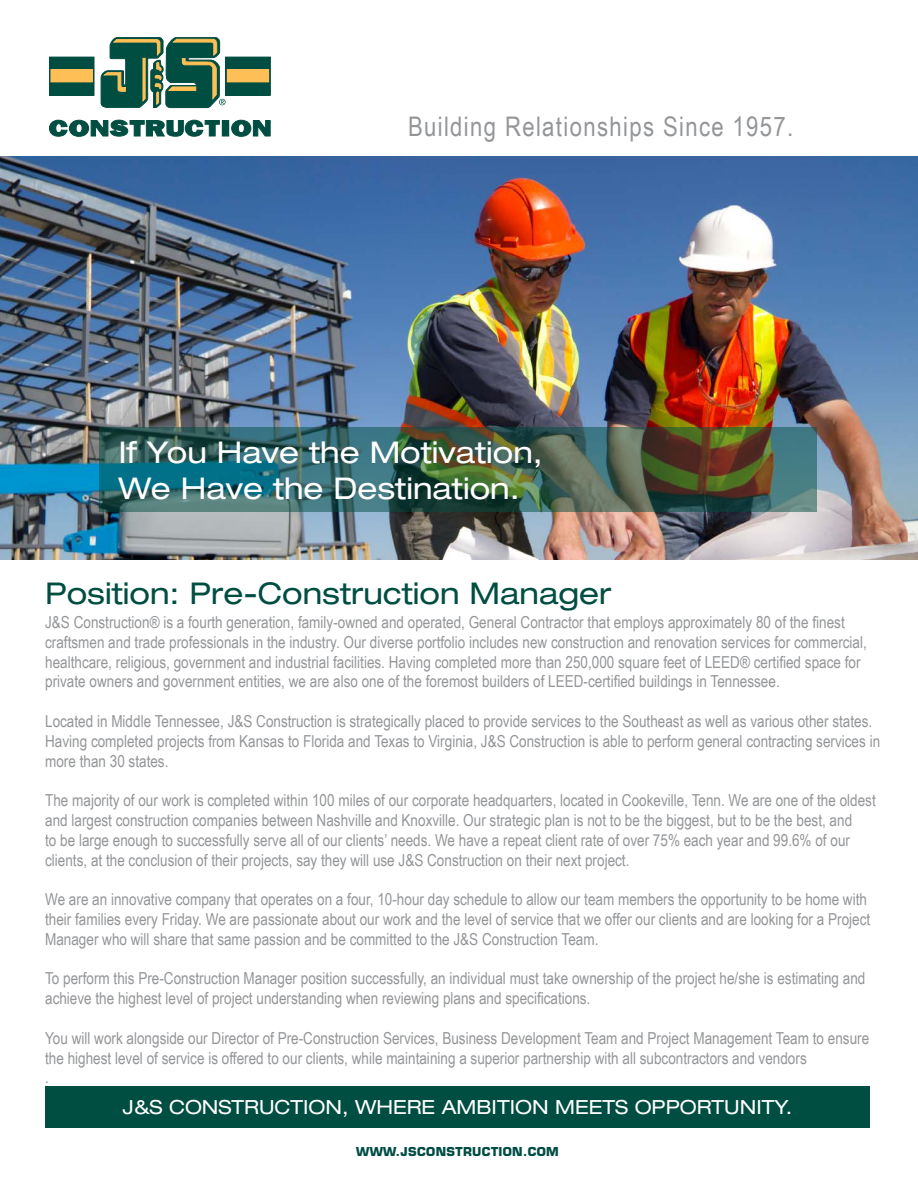
<style>
.page{position:relative;width:918px;height:1188px;background:#fff}
.page>*{position:absolute;margin:0;border:0;box-sizing:border-box;transform-origin:0 0}
.t1{font:expanded 30px/36px "Helvetica Neue LT Std";color:#fff}
.t2{font:expanded 30px "Helvetica Neue LT Std";color:#004d41}
.t3{font:27px "Arial Narrow";letter-spacing:.05em;color:#939598}
.t4{font:expanded 19.5px "Helvetica Neue LT Std";color:#fff}
.t5{font:16.5px/19.8px "Arial Narrow";color:#939598}
.t6{font:700 12px "Eurostile LT Std";letter-spacing:.03em;color:#004d43}
</style>
<div class="page">
<img style="left:0;top:157px;width:918px;height:403px">
<img style="left:99px;top:428px;width:717px;height:84px">
<svg style="left:49px;top:120px;width:171px;height:16px"></svg>
<div style="left:222px;top:121px;width:7px;height:15px;background:#004d41"></div>
<svg style="left:231px;top:120px;width:39px;height:16px"></svg>
<div style="left:49px;top:57px;width:45px;height:38px;background:#004d41"></div>
<div style="left:51px;top:70px;width:41px;height:12px;background:#fdbf56"></div>
<div style="left:226px;top:57px;width:44px;height:38px;background:#004d41"></div>
<div style="left:225px;top:57px;width:45px;height:38px;border:1px solid #004d41"></div>
<div style="left:227px;top:70px;width:42px;height:12px;background:#fdbf56"></div>
<svg style="left:101px;top:37px;width:125px;height:71px"></svg>
<div style="left:45px;top:1086px;width:825px;height:42px;background:#004d41"></div>
<h2 class="t3" style="left:408px;top:107px;width:387px">Building Relationships Since 1957.</h2>
<h1 class="t1" style="left:118px;top:434px;width:426px">If You Have the Motivation,<br>We Have the Destination.</h1>
<h1 class="t2" style="left:45px;top:575px;width:568px">Position: Pre-Construction Manager</h1>
<p class="t5" style="left:45px;top:612px;width:823px">J&amp;S Construction® is a fourth generation, family-owned and operated, General Contractor that employs approximately 80 of the finest craftsmen and trade professionals in the industry. Our diverse portfolio includes new construction and renovation services for commercial, healthcare, religious, government and industrial facilities. Having completed more than 250,000 square feet of LEED® certified space for private owners and government entities, we are also one of the foremost builders of LEED-certified buildings in Tennessee.</p>
<p class="t5" style="left:45px;top:711px;width:837px">Located in Middle Tennessee, J&amp;S Construction is strategically placed to provide services to the Southeast as well as various other states.<br>Having completed projects from Kansas to Florida and Texas to Virginia, J&amp;S Construction is able to perform general contracting services in more than 30 states.</p>
<p class="t5" style="left:45px;top:790px;width:832px">The majority of our work is completed within 100 miles of our corporate headquarters, located in Cookeville, Tenn. We are one of the oldest and largest construction companies between Nashville and Knoxville. Our strategic plan is not to be the biggest, but to be the best, and<br>to be large enough to successfully serve all of our clients’ needs. We have a repeat client rate of over 75% each year and 99.6% of our clients, at the conclusion of their projects, say they will use J&amp;S Construction on their next project.</p>
<p class="t5" style="left:45px;top:889px;width:827px">We are an innovative company that operates on a four, 10-hour day schedule to allow our team members the opportunity to be home with their families every Friday. We are passionate about our work and the level of service that we offer our clients and are looking for a Project<br>Manager who will share that same passion and be committed to the J&amp;S Construction Team.</p>
<p class="t5" style="left:45px;top:968px;width:822px">To perform this Pre-Construction Manager position successfully, an individual must take ownership of the project he/she is estimating and achieve the highest level of project understanding when reviewing plans and specifications.</p>
<p class="t5" style="left:45px;top:1027px;width:826px">You will work alongside our Director of Pre-Construction Services, Business Development Team and Project Management Team to ensure the highest level of service is offered to our clients, while maintaining a superior partnership with all subcontractors and vendors<br>.</p>
<p class="t4" style="left:123px;top:1095px;width:671px">J&amp;S CONSTRUCTION, WHERE AMBITION MEETS OPPORTUNITY.</p>
<p class="t6" style="left:356px;top:1144px;width:204px">WWW.JSCONSTRUCTION.COM</p>
</div>
